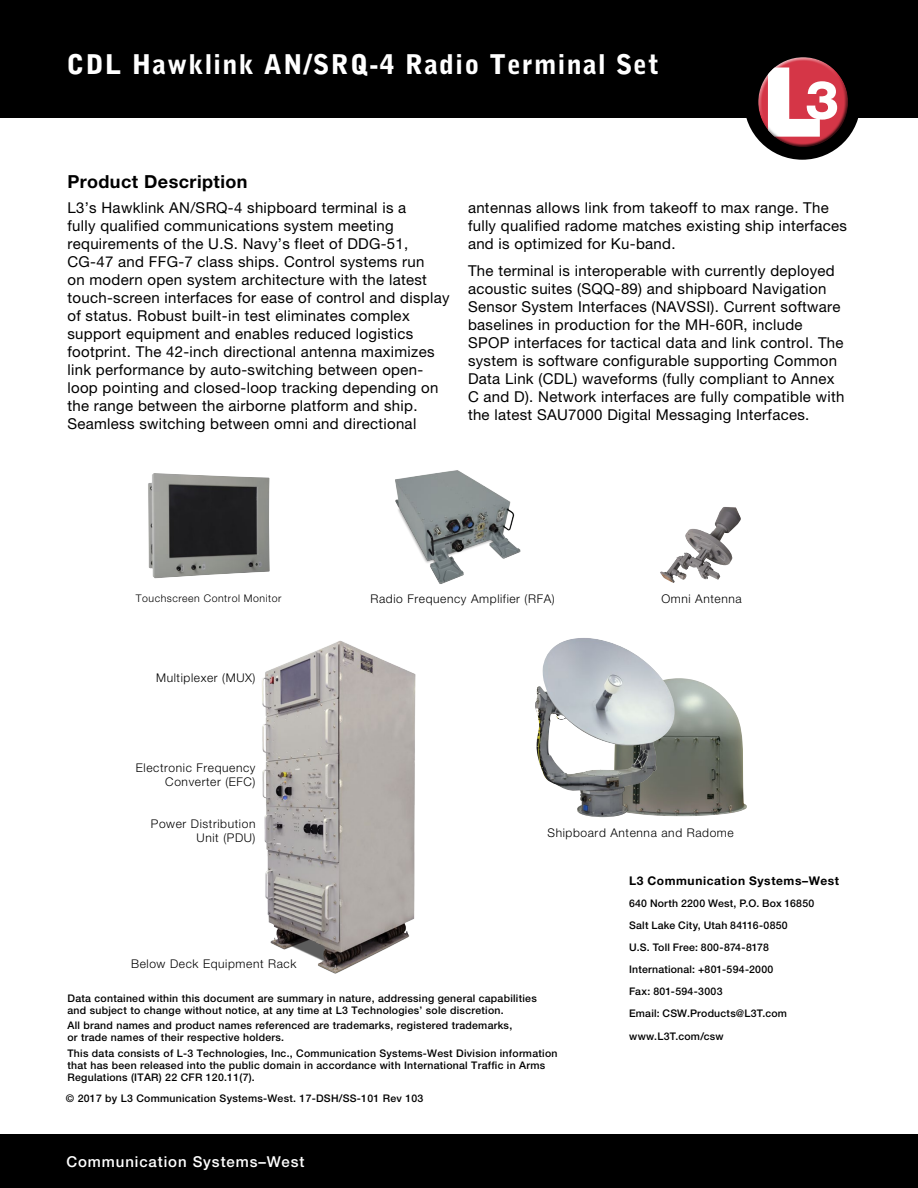
<style>
.page{position:relative;width:918px;height:1188px;background:#fff}
.page>*{position:absolute;margin:0;border:0;box-sizing:border-box;transform-origin:0 0}
.t1{font:900 27px "Bell Gothic Std";letter-spacing:.05em;color:#fff}
.t2{font:700 18px "Helvetica Neue LT Pro";letter-spacing:.025em;color:#000}
.t3{font:15px/18px "Helvetica Neue LT Pro";letter-spacing:.02em;color:#000}
.t4{font:500 15px "Helvetica Neue LT Pro";letter-spacing:.06em;color:#fff}
.t5{font:300 12px/13.5px "Helvetica Neue LT Pro";letter-spacing:.05em;color:#000;text-align:right}
.t6{font:700 12px "Helvetica Neue LT Pro";letter-spacing:.045em;color:#000}
.t7{font:500 10.5px/22.2px "Helvetica Neue LT Pro";letter-spacing:.025em;color:#000}
.t8{font:300 10.5px "Helvetica Neue LT Pro";letter-spacing:.05em;color:#000}
</style>
<div class="page">
<div style="left:0;top:1134px;width:918px;height:54px;background:#000"></div>
<div style="left:0;top:0;width:918px;height:118px;background:#000"></div>
<div style="left:744px;top:43px;width:117px;height:117px;background:#000;border-radius:50%"></div>
<div style="left:757px;top:57px;width:88px;height:68px;background:#fff;opacity:.75"></div>
<div style="left:759px;top:71px;width:90px;height:78px;background:#000;opacity:.75"></div>
<img style="left:148px;top:473px;width:122px;height:105px">
<img style="left:262px;top:640px;width:154px;height:334px">
<img style="left:677px;top:678px;width:70px;height:138px">
<img style="left:535px;top:638px;width:142px;height:179px">
<img style="left:660px;top:507px;width:63px;height:76px">
<img style="left:395px;top:470px;width:126px;height:114px">
<h1 class="t1" style="left:66px;top:48px;width:594px">CDL Hawklink AN/SRQ-4 Radio Terminal Set</h1>
<p class="t2" style="left:68px;top:171px;width:182px">Product Description</p>
<p class="t3" style="left:68px;top:199px;width:384px">L3’s Hawklink AN/SRQ-4 shipboard terminal is a<br>fully qualified communications system meeting requirements of the U.S. Navy’s fleet of DDG-51, CG-47 and FFG-7 class ships. Control systems run<br>on modern open system architecture with the latest touch-screen interfaces for ease of control and display of status. Robust built-in test eliminates complex support equipment and enables reduced logistics footprint. The 42-inch directional antenna maximizes link performance by auto-switching between open&shy;loop pointing and closed-loop tracking depending on the range between the airborne platform and ship.<br>Seamless switching between omni and directional</p>
<p class="t3" style="left:468px;top:199px;width:381px">antennas allows link from takeoff to max range. The fully qualified radome matches existing ship interfaces and is optimized for Ku-band.</p>
<p class="t3" style="left:468px;top:261px;width:378px">The terminal is interoperable with currently deployed acoustic suites (SQQ-89) and shipboard Navigation Sensor System Interfaces (NAVSSI). Current software baselines in production for the MH-60R, include SPOP interfaces for tactical data and link control. The system is software configurable supporting Common Data Link (CDL) waveforms (fully compliant to Annex C and D). Network interfaces are fully compatible with the latest SAU7000 Digital Messaging Interfaces.</p>
<p class="t8" style="left:136px;top:592px;width:147px">Touchscreen Control Monitor</p>
<p class="t5" style="left:156px;top:670px;width:101px">Multiplexer (MUX)</p>
<p class="t5" style="left:136px;top:761px;width:121px">Electronic Frequency<br>Converter (EFC)</p>
<p class="t5" style="left:151px;top:817px;width:106px">Power Distribution<br>Unit (PDU)</p>
<p class="t5" style="left:371px;top:592px;width:186px">Radio Frequency Amplifier (RFA)</p>
<p class="t5" style="left:661px;top:592px;width:82px">Omni Antenna</p>
<p class="t5" style="left:548px;top:826px;width:188px">Shipboard Antenna and Radome</p>
<p class="t5" style="left:131px;top:956px;width:167px">Below Deck Equipment Rack</p>
<p class="t7" style="left:68px;top:992px;width:471px;line-height:12px">Data contained within this document are summary in nature, addressing general capabilities and subject to change without notice, at any time at L3 Technologies’ sole discretion.</p>
<p class="t7" style="left:68px;top:1020px;width:446px;line-height:12px">All brand names and product names referenced are trademarks, registered trademarks, or trade names of their respective holders.</p>
<p class="t7" style="left:68px;top:1047px;width:492px;line-height:12px">This data consists of L-3 Technologies, Inc., Communication Systems-West Division information that has been released into the public domain in accordance with International Traffic in Arms<br>Regulations (ITAR) 22 CFR 120.11(7).</p>
<p class="t7" style="left:66px;top:1087px;width:359px">© 2017 by L3 Communication Systems-West. 17-DSH/SS-101 Rev 103</p>
<p class="t4" style="left:66px;top:1153px;width:240px">Communication Systems–West</p>
<p class="t6" style="left:629px;top:873px;width:211px">L3 Communication Systems–West</p>
<p class="t7" style="left:629px;top:892px;width:187px">640 North 2200 West, P.O. Box 16850<br>Salt Lake City, Utah 84116-0850<br>U.S. Toll Free: 800-874-8178<br>International: +801-594-2000<br>Fax: 801-594-3003<br>Email: CSW.Products@L3T.com www.L3T.com/csw</p>
</div>
